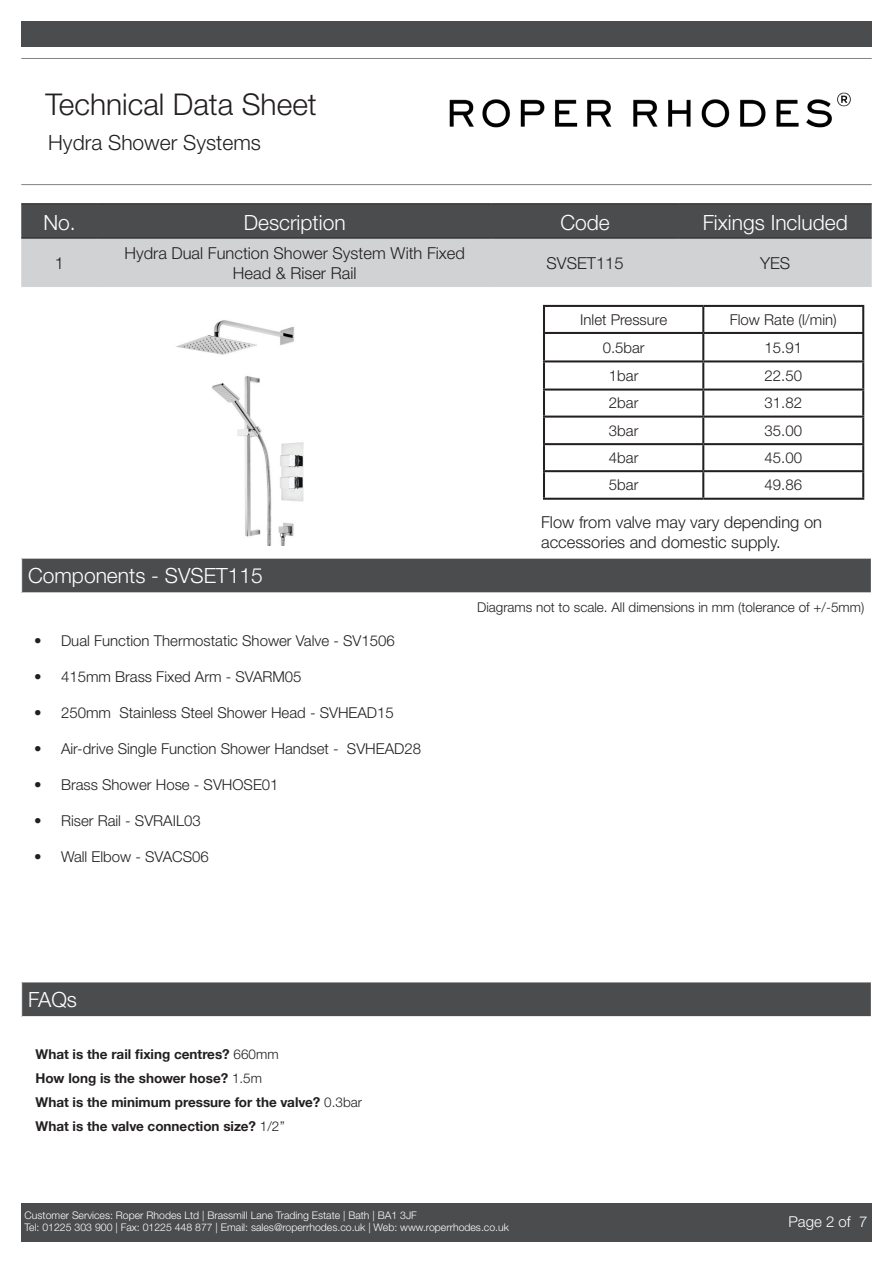
<style>
.page{position:relative;width:893px;height:1263px;background:#fff}
.page>*{position:absolute;margin:0;border:0;box-sizing:border-box;transform-origin:0 0}
.t1{font:300 30px "Helvetica Neue LT Std";color:#231f20}
.Headings_2{font:300 21px "Helvetica Neue LT Std";color:#fff}
.Headings_1{font:300 21px "Helvetica Neue LT Std";color:#fff}
.notes{font:300 21px "Helvetica Neue LT Std";color:#231f20}
.Body_text{font:300 16.5px/19.8px "Helvetica Neue LT Std";color:#231f20;text-align:center}
.notes-2{font:300 16.5px "Helvetica Neue LT Std";color:#231f20}
.notes-3{font:300 15px "Helvetica Neue LT Std";color:#231f20}
.t2{font:300 15px "Helvetica Neue LT Std";color:#fff}
.notes-4{font:700 13.5px "Helvetica Neue CE";color:#231f20}
.notes-5{font:300 13.5px "Helvetica Neue LT Std";color:#231f20}
.t3{font:300 10.5px/12.6px "Helvetica Neue LT Std";color:#fff}
.s1{font-family:"Helvetica Neue LT Std";font-weight:300}
</style>
<div class="page">
<img style="left:449px;top:92px;width:402px;height:36px">
<div style="left:21px;top:1203px;width:851px;height:39px;background:#4b4c4d"></div>
<hr style="left:21px;top:58px;width:851px;height:1px;background:#808285">
<hr style="left:21px;top:184px;width:851px;height:1px;background:#808285">
<div style="left:21px;top:21px;width:851px;height:26px;background:#4b4c4d"></div>
<svg style="left:21px;top:204px;width:851px;height:83px;background:#999a9b"></svg>
<hr style="left:21px;top:203px;width:77px;height:1px;background:#231f20">
<hr style="left:98px;top:203px;width:394px;height:1px;background:#231f20">
<hr style="left:492px;top:203px;width:187px;height:1px;background:#231f20">
<hr style="left:679px;top:203px;width:193px;height:1px;background:#231f20">
<hr style="left:21px;top:238px;width:77px;height:1px;background:#231f20">
<hr style="left:98px;top:238px;width:394px;height:1px;background:#231f20">
<hr style="left:492px;top:238px;width:187px;height:1px;background:#231f20">
<hr style="left:679px;top:238px;width:193px;height:1px;background:#231f20">
<div style="left:22px;top:558px;width:849px;height:35px;background:#4b4c4d"></div>
<hr style="left:21px;top:592px;width:851px;height:1px;background:#fff">
<hr style="left:21px;top:558px;width:851px;height:1px;background:#fff">
<div style="left:22px;top:982px;width:849px;height:35px;background:#4b4c4d"></div>
<hr style="left:21px;top:1016px;width:851px;height:1px;background:#fff">
<hr style="left:543px;top:305px;width:160px;height:2px;background:#231f20">
<hr style="left:543px;top:307px;width:2px;height:25px;background:#231f20">
<hr style="left:703px;top:305px;width:161px;height:2px;background:#231f20">
<hr style="left:702px;top:307px;width:2px;height:25px;background:#231f20">
<hr style="left:862px;top:307px;width:2px;height:25px;background:#231f20">
<hr style="left:543px;top:332px;width:160px;height:2px;background:#231f20">
<hr style="left:543px;top:334px;width:2px;height:26px;background:#231f20">
<hr style="left:703px;top:332px;width:161px;height:2px;background:#231f20">
<hr style="left:702px;top:334px;width:2px;height:26px;background:#231f20">
<hr style="left:862px;top:334px;width:2px;height:26px;background:#231f20">
<hr style="left:543px;top:360px;width:160px;height:2px;background:#231f20">
<hr style="left:543px;top:362px;width:2px;height:26px;background:#231f20">
<hr style="left:703px;top:360px;width:161px;height:2px;background:#231f20">
<hr style="left:702px;top:362px;width:2px;height:26px;background:#231f20">
<hr style="left:862px;top:362px;width:2px;height:26px;background:#231f20">
<hr style="left:543px;top:388px;width:160px;height:3px;background:#231f20">
<hr style="left:543px;top:391px;width:2px;height:25px;background:#231f20">
<hr style="left:703px;top:388px;width:161px;height:3px;background:#231f20">
<hr style="left:702px;top:391px;width:2px;height:25px;background:#231f20">
<hr style="left:862px;top:391px;width:2px;height:25px;background:#231f20">
<hr style="left:543px;top:416px;width:160px;height:2px;background:#231f20">
<hr style="left:543px;top:418px;width:2px;height:25px;background:#231f20">
<hr style="left:703px;top:416px;width:161px;height:2px;background:#231f20">
<hr style="left:702px;top:418px;width:2px;height:25px;background:#231f20">
<hr style="left:862px;top:418px;width:2px;height:25px;background:#231f20">
<hr style="left:543px;top:443px;width:160px;height:2px;background:#231f20">
<hr style="left:543px;top:445px;width:2px;height:25px;background:#231f20">
<hr style="left:703px;top:443px;width:161px;height:2px;background:#231f20">
<hr style="left:702px;top:445px;width:2px;height:25px;background:#231f20">
<hr style="left:862px;top:445px;width:2px;height:25px;background:#231f20">
<hr style="left:543px;top:470px;width:160px;height:2px;background:#231f20">
<hr style="left:543px;top:472px;width:2px;height:26px;background:#231f20">
<hr style="left:703px;top:470px;width:161px;height:2px;background:#231f20">
<hr style="left:702px;top:472px;width:2px;height:26px;background:#231f20">
<hr style="left:862px;top:472px;width:2px;height:26px;background:#231f20">
<hr style="left:543px;top:498px;width:160px;height:2px;background:#231f20">
<hr style="left:703px;top:498px;width:161px;height:2px;background:#231f20">
<img style="left:176px;top:320px;width:128px;height:226px">
<h1 class="t1" style="left:46px;top:86px;width:273px">Technical Data Sheet</h1>
<p class="notes" style="left:48px;top:130px;width:214px">Hydra Shower Systems</p>
<p class="Headings_2" style="left:43px;top:209px;width:34px">No.</p>
<p class="Headings_2" style="left:244px;top:209px;width:103px">Description</p>
<p class="Headings_2" style="left:560px;top:209px;width:51px">Code</p>
<p class="Headings_2" style="left:703px;top:209px;width:147px">Fixings Included</p>
<p class="Body_text" style="left:55px;top:253px;width:11px">1</p>
<p class="Body_text" style="left:124px;top:243px;width:342px">Hydra Dual Function Shower System With Fixed<br>Head &amp; Riser Rail</p>
<p class="Body_text" style="left:547px;top:253px;width:79px">SVSET115</p>
<p class="Body_text" style="left:760px;top:253px;width:32px">YES</p>
<p class="Headings_1" style="left:28px;top:563px;width:236px">Components - SVSET115</p>
<p class="notes-3" style="left:34px;top:631px;width:362px">• Dual Function Thermostatic Shower Valve - SV1506</p>
<p class="notes-3" style="left:34px;top:667px;width:269px">• 415mm Brass Fixed Arm - SVARM05</p>
<p class="notes-3" style="left:34px;top:703px;width:361px">• 250mm Stainless Steel Shower Head - SVHEAD15</p>
<p class="notes-3" style="left:34px;top:739px;width:389px">• Air-drive Single Function Shower Handset - SVHEAD28</p>
<p class="notes-3" style="left:34px;top:775px;width:246px">• Brass Shower Hose - SVHOSE01</p>
<p class="notes-3" style="left:34px;top:811px;width:168px">• Riser Rail - SVRAIL03</p>
<p class="notes-3" style="left:34px;top:847px;width:176px">• Wall Elbow - SVACS06</p>
<p class="Headings_1" style="left:28px;top:986px;width:51px">FAQs</p>
<p class="notes-4" style="left:36px;top:1046px;width:244px">What is the rail fixing centres? <span class="s1">660mm</span></p>
<p class="notes-4" style="left:36px;top:1070px;width:228px">How long is the shower hose? <span class="s1">1.5m</span></p>
<p class="notes-4" style="left:36px;top:1094px;width:328px">What is the minimum pressure for the valve? <span class="s1">0.3bar</span></p>
<p class="notes-4" style="left:36px;top:1118px;width:251px">What is the valve connection size? <span class="s1">1/2’’</span></p>
<p class="notes-3" style="left:580px;top:310px;width:88px">Inlet Pressure</p>
<p class="notes-3" style="left:730px;top:310px;width:108px">Flow Rate (l/min)</p>
<p class="notes-3" style="left:603px;top:338px;width:43px">0.5bar</p>
<p class="notes-3" style="left:764px;top:338px;width:39px">15.91</p>
<p class="notes-3" style="left:609px;top:366px;width:31px">1bar</p>
<p class="notes-3" style="left:764px;top:366px;width:39px">22.50</p>
<p class="notes-3" style="left:609px;top:394px;width:31px">2bar</p>
<p class="notes-3" style="left:764px;top:394px;width:39px">31.82</p>
<p class="notes-3" style="left:609px;top:421px;width:31px">3bar</p>
<p class="notes-3" style="left:764px;top:421px;width:39px">35.00</p>
<p class="notes-3" style="left:609px;top:448px;width:31px">4bar</p>
<p class="notes-3" style="left:764px;top:448px;width:39px">45.00</p>
<p class="notes-3" style="left:609px;top:476px;width:31px">5bar</p>
<p class="notes-3" style="left:764px;top:476px;width:39px">49.86</p>
<p class="notes-2" style="left:541px;top:512px;width:282px">Flow from valve may vary depending on</p>
<p class="notes-2" style="left:541px;top:532px;width:241px">accessories and domestic supply.</p>
<p class="notes-5" style="left:477px;top:599px;width:389px">Diagrams not to scale. All dimensions in mm (tolerance of +/-5mm)</p>
<p class="t3" style="left:25px;top:1208px;width:486px">Customer Services: Roper Rhodes Ltd | Brassmill Lane Trading Estate | Bath | BA1 3JF<br>Tel: 01225 303 900 | Fax: 01225 448 877 | Email: sales@roperrhodes.co.uk | Web: www.roperrhodes.co.uk</p>
<p class="t2" style="left:788px;top:1212px;width:80px">Page 2 of 7</p>
</div>
